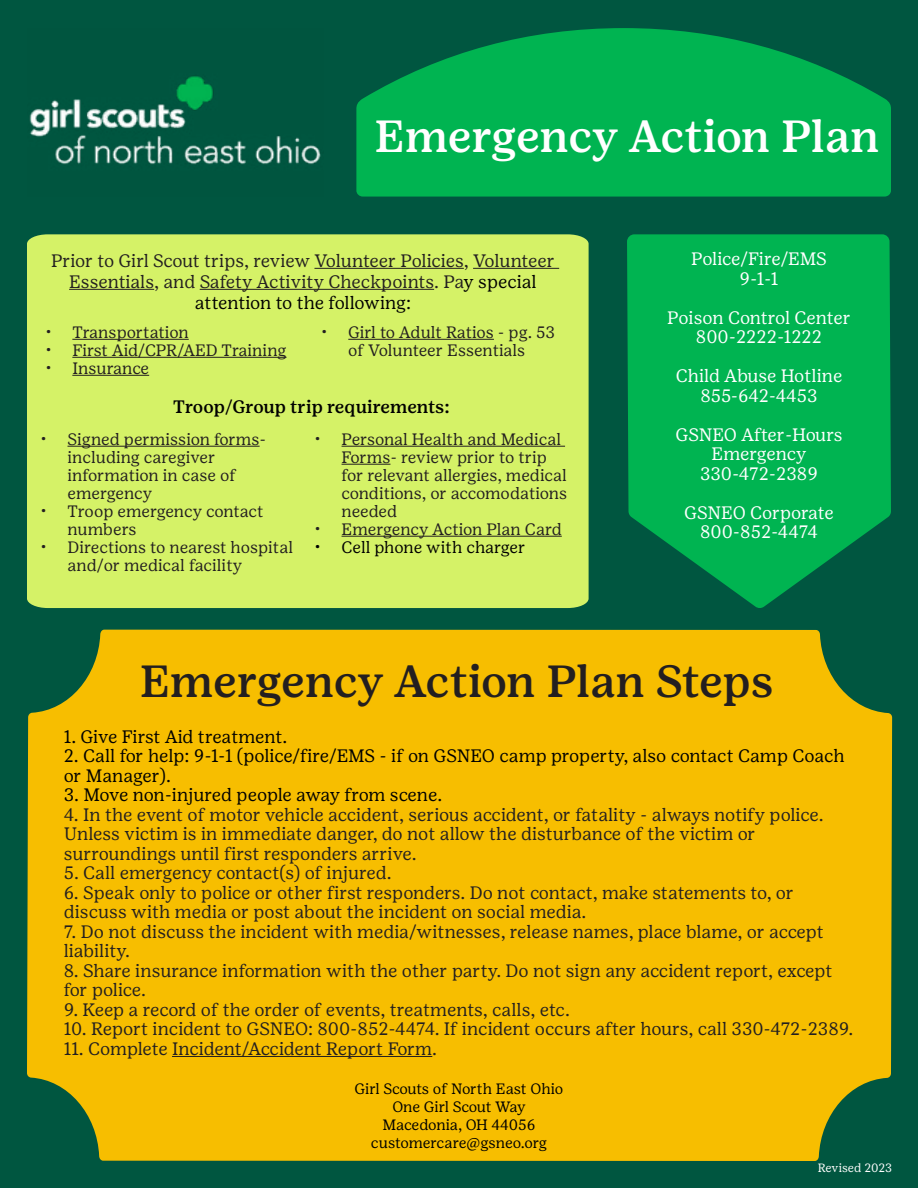
<style>
.page{position:relative;width:918px;height:1188px;background:#005640}
.page>*{position:absolute;margin:0;border:0;box-sizing:border-box;transform-origin:0 0}
.t1{font:500 45px "Girl Scout Text";letter-spacing:-.01em;color:#231f20}
.t2{font:500 45px "Girl Scout Text";letter-spacing:-.01em;color:#fff}
.t3{font:18px/19.5px "Girl Scout Text";color:#231f20}
.t4{font:18px/19.5px "Girl Scout Text";letter-spacing:-.01em;color:#000}
.t5{font:18px/19.5px "Girl Scout Text";color:#fff;text-align:center}
.t6{font:18px "Girl Scout Text";letter-spacing:-.02em;color:#231f20}
.t7{font:500 18px "Girl Scout Text";color:#000}
.t8{font:18px/19.5px "Girl Scout Text";letter-spacing:-.02em;color:#fff;text-align:center}
.t9{font:16.5px/18px "Girl Scout Text";color:#231f20}
.t10{font:16.5px "Girl Scout Text";color:#000}
.t11{font:15px/18px "Girl Scout Text";letter-spacing:-.02em;color:#000;text-align:center}
.t12{font:12px "Girl Scout Text";color:#fff}
.s1{color:#000}
</style>
<div class="page">
<div style="left:27px;top:234px;width:562px;height:374px;background:#d5f267"></div>
<div style="left:27px;top:630px;width:865px;height:531px;background:#f7be00"></div>
<svg style="left:627px;top:234px;width:264px;height:374px;fill:#00b451"></svg>
<hr style="left:314px;top:268px;width:150px;height:1px;background:#231f20">
<hr style="left:473px;top:268px;width:86px;height:1px;background:#231f20">
<hr style="left:69px;top:289px;width:85px;height:1px;background:#231f20">
<hr style="left:200px;top:289px;width:234px;height:1px;background:#231f20">
<hr style="left:68px;top:446px;width:192px;height:1px;background:#231f20">
<hr style="left:342px;top:446px;width:223px;height:1px;background:#231f20">
<hr style="left:342px;top:464px;width:48px;height:1px;background:#231f20">
<hr style="left:342px;top:536px;width:220px;height:1px;background:#231f20">
<hr style="left:72px;top:339px;width:117px;height:1px;background:#231f20">
<hr style="left:72px;top:357px;width:214px;height:1px;background:#231f20">
<hr style="left:72px;top:375px;width:77px;height:1px;background:#231f20">
<hr style="left:348px;top:339px;width:146px;height:1px;background:#231f20">
<hr style="left:172px;top:1056px;width:260px;height:1px;background:#231f20">
<svg style="left:356px;top:28px;width:535px;height:169px;background:#00a64e"></svg>
<img style="left:29px;top:76px;width:292px;height:89px">
<h1 class="t2" style="left:374px;top:109px;width:507px">Emergency Action Plan</h1>
<p class="t3" style="left:51px;top:249px;width:505px;line-height:21.3px;text-align:center">Prior to Girl Scout trips, review Volunteer Policies, Volunteer<br>Essentials, and Safety Activity Checkpoints. Pa<span class="s1">y special attention to the following:</span></p>
<p class="t9" style="left:45px;top:323px;width:145px">• Transportation</p>
<p class="t9" style="left:45px;top:341px;width:243px">• First Aid/CPR/AED Training</p>
<p class="t9" style="left:45px;top:359px;width:105px">• Insurance</p>
<p class="t9" style="left:321px;top:323px;width:235px;text-align:center">• Girl to Adult Ratios - pg. 53 of Volunteer Essentials</p>
<p class="t7" style="left:173px;top:395px;width:278px">Troop/Group trip requirements:</p>
<p class="t9" style="left:67px;top:430px;width:200px;text-indent:-27px">• Signed permission forms&shy;including caregiver information in case of emergency</p>
<p class="t9" style="left:67px;top:502px;width:198px;text-indent:-27px">• Troop emergency contact numbers</p>
<p class="t9" style="left:67px;top:538px;width:227px;text-indent:-27px">• Directions to nearest hospital and/or medical facility</p>
<p class="t9" style="left:342px;top:430px;width:227px;text-indent:-27px">• Personal Health and Medical<br>Forms- review prior to trip for relevant allergies, medical conditions, or accomodations needed</p>
<p class="t9" style="left:315px;top:520px;width:249px">• Emergency Action Plan Card</p>
<p class="t10" style="left:315px;top:537px;width:213px">• Cell phone with charger</p>
<p class="t8" style="left:691px;top:249px;width:137px">Police/Fire/EMS<br>9-1-1</p>
<p class="t5" style="left:667px;top:307px;width:185px">Poison Control Center<br>800-2222-1222</p>
<p class="t5" style="left:676px;top:366px;width:168px">Child Abuse Hotline<br>855-642-4453</p>
<p class="t5" style="left:675px;top:424px;width:169px">GSNEO After-Hours<br>Emergency<br>330-472-2389</p>
<p class="t5" style="left:684px;top:502px;width:151px">GSNEO Corporate<br>800-852-4474</p>
<h1 class="t1" style="left:140px;top:654px;width:636px">Emergency Action Plan Steps</h1>
<p class="t4" style="left:64px;top:726px;width:225px">1. Give First Aid treatment.</p>
<p class="t4" style="left:64px;top:746px;width:783px">2. Call for help: 9-1-1 (police/fire/EMS - if on GSNEO camp property, also contact Camp Coach or Manager).</p>
<p class="t4" style="left:64px;top:785px;width:380px">3. Move non-injured people away from scene.</p>
<p class="t3" style="left:64px;top:804px;width:761px">4. In the event of motor vehicle accident, serious accident, or fatality - always notify police.<br>Unless victim is in immediate danger, do not allow the disturbance of the victim or surroundings until first responders arrive.</p>
<p class="t3" style="left:64px;top:863px;width:330px">5. Call emergency contact(s) of injured.</p>
<p class="t3" style="left:64px;top:882px;width:732px">6. Speak only to police or other first responders. Do not contact, make statements to, or discuss with media or post about the incident on social media.</p>
<p class="t3" style="left:64px;top:921px;width:762px">7. Do not discuss the incident with media/witnesses, release names, place blame, or accept liability.</p>
<p class="t3" style="left:64px;top:960px;width:770px">8. Share insurance information with the other party. Do not sign any accident report, except for police.</p>
<p class="t3" style="left:64px;top:999px;width:508px">9. Keep a record of the order of events, treatments, calls, etc.</p>
<p class="t3" style="left:64px;top:1019px;width:791px">10. Report incident to GSNEO: 800-852-4474. If incident occurs after hours, call 330-472-2389.</p>
<p class="t6" style="left:64px;top:1037px;width:375px">11. Complete Incident/Accident Report Form.</p>
<p class="t11" style="left:355px;top:1080px;width:210px">Girl Scouts of North East Ohio<br>One Girl Scout Way<br>Macedonia, OH 44056 customercare@gsneo.org</p>
<p class="t12" style="left:818px;top:1161px;width:76px">Revised 2023</p>
</div>
